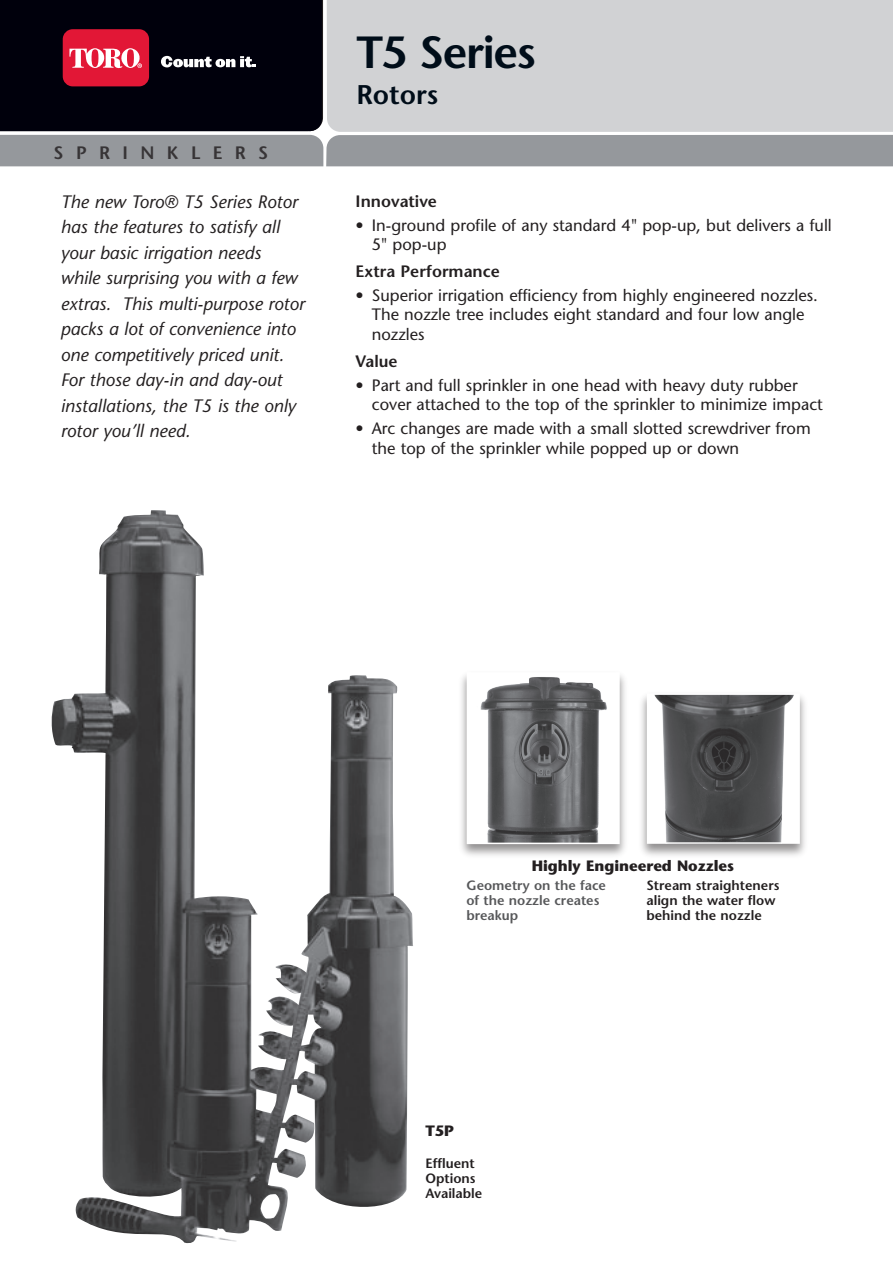
<style>
.page{position:relative;width:893px;height:1263px;background:#fff}
.page>*{position:absolute;margin:0;border:0;box-sizing:border-box;transform-origin:0 0}
.t1{font:600 45px "Stone Sans";letter-spacing:-.03em;color:#000d19}
.t2{font:600 27px "Stone Sans";color:#000d19}
.t3{font:italic 18px/25.5px "Stone Sans";color:#231f20}
.t4{font:600 18px "Stone Sans";letter-spacing:.69em;color:#373436}
.t5{font:16.5px/19.5px "Stone Sans";color:#231f20}
.t6{font:600 16.5px "Stone Sans";color:#231f20}
.t7{font:700 15px "Stone Sans";color:#231f20}
.t8{font:600 13.5px/15px "Stone Sans";color:#231f20}
.t9{font:600 13.5px/15px "Stone Sans";color:#57585a}
</style>
<div class="page">
<img style="left:51px;top:510px;width:362px;height:734px">
<svg style="left:0;top:0;width:893px;height:166px;background:#938e94"></svg>
<div style="left:458px;top:670px;width:170px;height:190px;background:#231f20;opacity:.5"></div>
<img style="left:470px;top:675px;width:147px;height:166px">
<div style="left:467px;top:672px;width:153px;height:172px;border:2px solid #fff"></div>
<div style="left:638px;top:691px;width:170px;height:168px;background:#231f20;opacity:.5"></div>
<img style="left:650px;top:696px;width:147px;height:145px">
<div style="left:647px;top:693px;width:153px;height:151px;border:2px solid #fff"></div>
<p class="t4" style="left:54px;top:145px;width:216px">SPRINKLERS</p>
<p class="t3" style="left:61px;top:189px;width:246px">The new Toro® T5 Series Rotor has the features to satisfy all your basic irrigation needs while surprising you with a few extras. This multi-purpose rotor packs a lot of convenience into one competitively priced unit.<br>For those day-in and day-out installations, the T5 is the only rotor you’ll need.</p>
<h1 class="t1" style="left:356px;top:25px;width:181px">T5 Series</h1>
<h2 class="t2" style="left:356px;top:78px;width:83px">Rotors</h2>
<p class="t6" style="left:356px;top:191px;width:83px">Innovative</p>
<p class="t5" style="left:372px;top:215px;width:461px">In-ground profile of any standard 4" pop-up, but delivers a full<br>5" pop-up</p>
<p class="t6" style="left:356px;top:261px;width:146px">Extra Performance</p>
<p class="t5" style="left:372px;top:285px;width:447px">Superior irrigation efficiency from highly engineered nozzles.<br>The nozzle tree includes eight standard and four low angle nozzles</p>
<p class="t6" style="left:356px;top:351px;width:44px">Value</p>
<p class="t5" style="left:372px;top:375px;width:453px">Part and full sprinkler in one head with heavy duty rubber cover attached to the top of the sprinkler to minimize impact</p>
<p class="t5" style="left:372px;top:419px;width:440px">Arc changes are made with a small slotted screwdriver from the top of the sprinkler while popped up or down</p>
<p class="t5" style="left:356px;top:215px;width:10px">•</p>
<p class="t5" style="left:356px;top:285px;width:10px">•</p>
<p class="t5" style="left:356px;top:375px;width:10px">•</p>
<p class="t5" style="left:356px;top:419px;width:10px">•</p>
<p class="t7" style="left:532px;top:857px;width:204px">Highly Engineered Nozzles</p>
<p class="t9" style="left:466px;top:878px;width:141px">Geometry on the face of the nozzle creates breakup</p>
<p class="t8" style="left:646px;top:878px;width:135px">Stream straighteners align the water flow behind the nozzle</p>
<p class="t7" style="left:425px;top:1122px;width:30px">T5P</p>
<p class="t8" style="left:425px;top:1155px;width:58px">Effluent<br>Options<br>Available</p>
</div>
